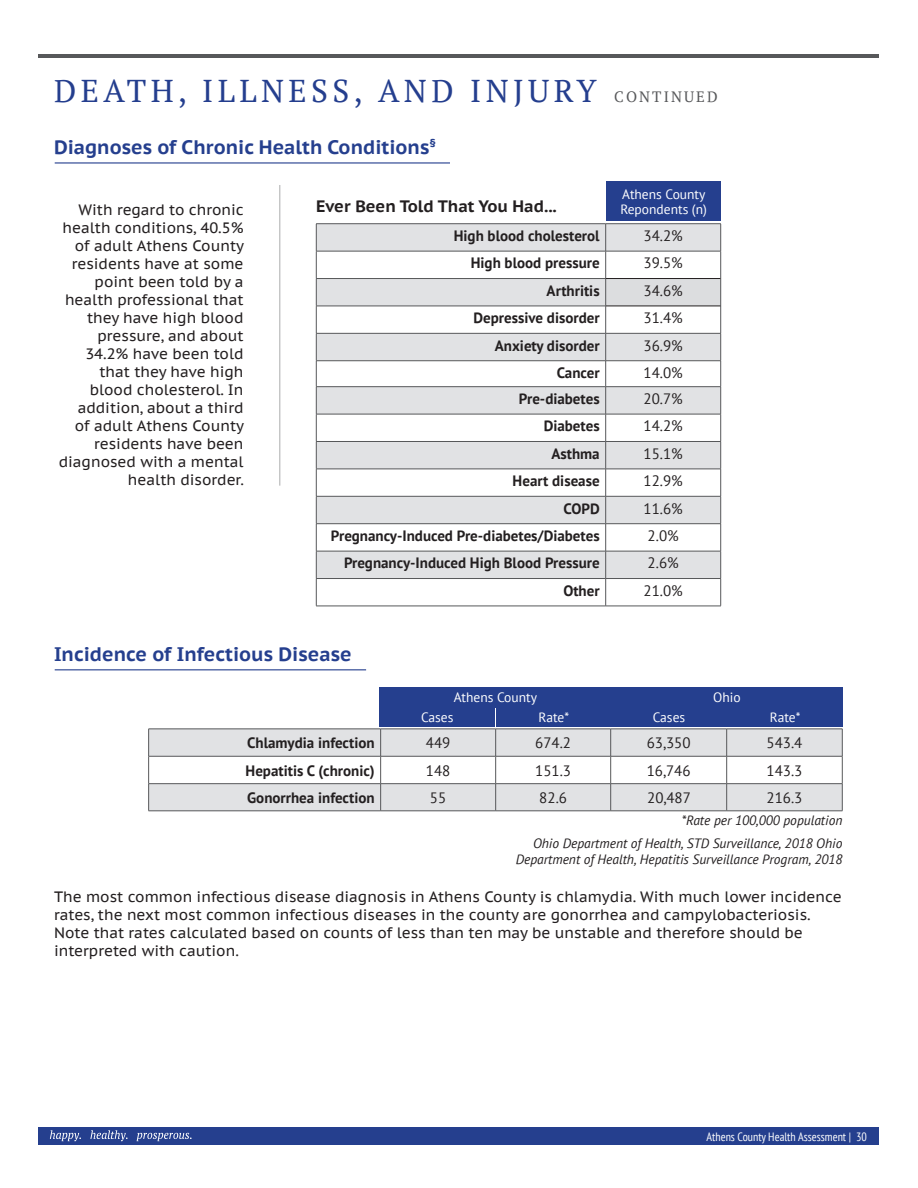
<style>
.page{position:relative;width:918px;height:1188px;background:#fff}
.page>*{position:absolute;margin:0;border:0;box-sizing:border-box;transform-origin:0 0}
.t1{font:31.5px "PT Serif";letter-spacing:.14em;color:#243e8e}
.t2{font:700 19.5px "PT Sans Caption";color:#253f8e}
.t3{font:700 16.5px "PT Sans Caption";color:#231f20}
.t4{font:15px/18px "PT Sans Caption";color:#231f20;text-align:right}
.t5{font:700 15px "PT Sans";color:#231f20}
.t6{font:15px "PT Sans";color:#231f20}
.t7{font:15px "PT Serif";letter-spacing:.14em;color:#57585a}
.t8{font:italic 13.5px/16.2px "PT Sans";color:#231f20;text-align:right}
.t9{font:13.5px/15px "PT Sans";color:#fff}
.t10{font:condensed 12px "PT Sans";color:#fff}
</style>
<div class="page">
<div style="left:39px;top:1127px;width:840px;height:18px;background:#253f8e"></div>
<svg style="left:50px;top:1130px;width:31px;height:11px"></svg>
<svg style="left:90px;top:1130px;width:38px;height:11px"></svg>
<svg style="left:137px;top:1133px;width:55px;height:8px"></svg>
<hr style="left:39px;top:54px;width:840px;height:4px;background:#57585a">
<hr style="left:55px;top:162px;width:395px;height:2px;background:#253f8e">
<div style="left:606px;top:181px;width:115px;height:40px;background:#253f8e"></div>
<svg style="left:317px;top:224px;width:403px;height:354px;fill:#e1e2e4"></svg>
<div style="left:606px;top:279px;width:115px;height:27px;background:#dcdddf"></div>
<hr style="left:316px;top:223px;width:290px;height:1px;background:#57585a">
<hr style="left:606px;top:223px;width:115px;height:1px;background:#57585a">
<hr style="left:316px;top:333px;width:290px;height:1px;background:#57585a">
<hr style="left:606px;top:333px;width:115px;height:1px;background:#57585a">
<hr style="left:316px;top:360px;width:290px;height:1px;background:#57585a">
<hr style="left:606px;top:360px;width:115px;height:1px;background:#57585a">
<hr style="left:316px;top:386px;width:290px;height:1px;background:#57585a">
<hr style="left:606px;top:386px;width:115px;height:1px;background:#57585a">
<hr style="left:316px;top:414px;width:290px;height:1px;background:#57585a">
<hr style="left:606px;top:414px;width:115px;height:1px;background:#57585a">
<hr style="left:316px;top:441px;width:290px;height:1px;background:#57585a">
<hr style="left:606px;top:441px;width:115px;height:1px;background:#57585a">
<hr style="left:316px;top:469px;width:290px;height:1px;background:#57585a">
<hr style="left:606px;top:469px;width:115px;height:1px;background:#57585a">
<hr style="left:316px;top:496px;width:290px;height:1px;background:#57585a">
<hr style="left:606px;top:496px;width:115px;height:1px;background:#57585a">
<hr style="left:316px;top:523px;width:290px;height:1px;background:#57585a">
<hr style="left:606px;top:523px;width:115px;height:1px;background:#57585a">
<hr style="left:316px;top:551px;width:290px;height:1px;background:#57585a">
<hr style="left:606px;top:551px;width:115px;height:1px;background:#57585a">
<hr style="left:316px;top:578px;width:290px;height:1px;background:#57585a">
<hr style="left:606px;top:578px;width:115px;height:1px;background:#57585a">
<svg style="left:605px;top:224px;width:1px;height:382px"></svg>
<hr style="left:316px;top:606px;width:290px;height:1px;background:#57585a">
<hr style="left:606px;top:606px;width:115px;height:1px;background:#57585a">
<hr style="left:316px;top:251px;width:290px;height:1px;background:#57585a">
<hr style="left:606px;top:251px;width:115px;height:1px;background:#57585a">
<hr style="left:316px;top:278px;width:290px;height:1px;background:#57585a">
<svg style="left:316px;top:224px;width:1px;height:382px"></svg>
<svg style="left:720px;top:224px;width:1px;height:382px"></svg>
<hr style="left:316px;top:306px;width:290px;height:1px;background:#57585a">
<hr style="left:606px;top:278px;width:115px;height:1px;background:#231f20">
<hr style="left:606px;top:306px;width:115px;height:1px;background:#231f20">
<hr style="left:279px;top:185px;width:1px;height:301px;background:#57585a">
<svg style="left:149px;top:730px;width:693px;height:81px;fill:#e1e2e4"></svg>
<hr style="left:148px;top:729px;width:233px;height:1px;background:#57585a">
<hr style="left:381px;top:729px;width:115px;height:1px;background:#57585a">
<hr style="left:496px;top:729px;width:115px;height:1px;background:#57585a">
<hr style="left:611px;top:729px;width:116px;height:1px;background:#57585a">
<hr style="left:727px;top:729px;width:115px;height:1px;background:#57585a">
<hr style="left:148px;top:756px;width:233px;height:1px;background:#57585a">
<hr style="left:381px;top:756px;width:115px;height:1px;background:#57585a">
<hr style="left:496px;top:756px;width:115px;height:1px;background:#57585a">
<hr style="left:611px;top:756px;width:116px;height:1px;background:#57585a">
<hr style="left:727px;top:756px;width:115px;height:1px;background:#57585a">
<hr style="left:148px;top:783px;width:233px;height:1px;background:#57585a">
<svg style="left:148px;top:729px;width:1px;height:82px"></svg>
<hr style="left:381px;top:783px;width:115px;height:1px;background:#57585a">
<svg style="left:380px;top:729px;width:1px;height:82px"></svg>
<hr style="left:496px;top:783px;width:115px;height:1px;background:#57585a">
<svg style="left:495px;top:729px;width:1px;height:82px"></svg>
<hr style="left:611px;top:783px;width:116px;height:1px;background:#57585a">
<svg style="left:610px;top:729px;width:1px;height:82px"></svg>
<hr style="left:727px;top:783px;width:115px;height:1px;background:#57585a">
<svg style="left:726px;top:729px;width:1px;height:82px"></svg>
<svg style="left:842px;top:729px;width:1px;height:82px"></svg>
<hr style="left:148px;top:811px;width:233px;height:1px;background:#57585a">
<hr style="left:381px;top:811px;width:115px;height:1px;background:#57585a">
<hr style="left:496px;top:811px;width:115px;height:1px;background:#57585a">
<hr style="left:611px;top:811px;width:116px;height:1px;background:#57585a">
<hr style="left:727px;top:811px;width:115px;height:1px;background:#57585a">
<hr style="left:55px;top:669px;width:311px;height:1px;background:#253f8e">
<div style="left:380px;top:687px;width:231px;height:20px;background:#253f8e"></div>
<div style="left:380px;top:708px;width:115px;height:19px;background:#253f8e"></div>
<div style="left:496px;top:708px;width:115px;height:19px;background:#253f8e"></div>
<div style="left:611px;top:687px;width:231px;height:20px;background:#253f8e"></div>
<div style="left:611px;top:708px;width:116px;height:19px;background:#253f8e"></div>
<div style="left:727px;top:708px;width:115px;height:19px;background:#253f8e"></div>
<p class="t1" style="left:54px;top:70px;width:544px">DEATH, ILLNESS, AND INJURY</p>
<p class="t7" style="left:614px;top:87px;width:105px">CONTINUED</p>
<p class="t2" style="left:54px;top:134px;width:384px">Diagnoses of Chronic Health Conditions<sup>§</sup></p>
<p class="t4" style="left:59px;top:200px;width:187px">With regard to chronic health conditions, 40.5% of adult Athens County residents have at some point been told by a health professional that they have high blood pressure, and about<br>34.2% have been told that they have high blood cholesterol. In addition, about a third<br>of adult Athens County residents have been diagnosed with a mental health disorder.</p>
<p class="t3" style="left:316px;top:195px;width:242px">Ever Been Told That You Had...</p>
<p class="t9" style="left:620px;top:186px;width:88px">Athens County<br>Repondents (n)</p>
<p class="t5" style="left:454px;top:226px;width:147px">High blood cholesterol</p>
<p class="t6" style="left:644px;top:226px;width:41px">34.2%</p>
<p class="t5" style="left:471px;top:253px;width:130px">High blood pressure</p>
<p class="t6" style="left:644px;top:253px;width:41px">39.5%</p>
<p class="t5" style="left:547px;top:281px;width:55px">Arthritis</p>
<p class="t6" style="left:644px;top:281px;width:41px">34.6%</p>
<p class="t5" style="left:473px;top:308px;width:128px">Depressive disorder</p>
<p class="t6" style="left:644px;top:308px;width:41px">31.4%</p>
<p class="t5" style="left:495px;top:335px;width:106px">Anxiety disorder</p>
<p class="t6" style="left:644px;top:336px;width:41px">36.9%</p>
<p class="t5" style="left:557px;top:363px;width:44px">Cancer</p>
<p class="t6" style="left:644px;top:363px;width:41px">14.0%</p>
<p class="t5" style="left:519px;top:389px;width:82px">Pre-diabetes</p>
<p class="t6" style="left:644px;top:389px;width:41px">20.7%</p>
<p class="t5" style="left:544px;top:416px;width:57px">Diabetes</p>
<p class="t6" style="left:644px;top:416px;width:41px">14.2%</p>
<p class="t5" style="left:551px;top:444px;width:50px">Asthma</p>
<p class="t6" style="left:644px;top:444px;width:41px">15.1%</p>
<p class="t5" style="left:513px;top:471px;width:89px">Heart disease</p>
<p class="t6" style="left:644px;top:471px;width:41px">12.9%</p>
<p class="t5" style="left:564px;top:498px;width:38px">COPD</p>
<p class="t6" style="left:644px;top:499px;width:41px">11.6%</p>
<p class="t5" style="left:331px;top:526px;width:270px">Pregnancy-Induced Pre-diabetes/Diabetes</p>
<p class="t6" style="left:648px;top:526px;width:33px">2.0%</p>
<p class="t5" style="left:344px;top:553px;width:257px">Pregnancy-Induced High Blood Pressure</p>
<p class="t6" style="left:648px;top:553px;width:33px">2.6%</p>
<p class="t5" style="left:563px;top:581px;width:38px">Other</p>
<p class="t6" style="left:644px;top:581px;width:41px">21.0%</p>
<p class="t2" style="left:54px;top:641px;width:299px">Incidence of Infectious Disease</p>
<p class="t9" style="left:454px;top:690px;width:85px">Athens County</p>
<p class="t9" style="left:421px;top:710px;width:34px">Cases</p>
<p class="t9" style="left:539px;top:710px;width:32px">Rate*</p>
<p class="t9" style="left:713px;top:690px;width:29px">Ohio</p>
<p class="t9" style="left:653px;top:710px;width:34px">Cases</p>
<p class="t9" style="left:770px;top:710px;width:32px">Rate*</p>
<p class="t5" style="left:247px;top:733px;width:129px">Chlamydia infection</p>
<p class="t6" style="left:426px;top:733px;width:26px">449</p>
<p class="t6" style="left:535px;top:733px;width:37px">674.2</p>
<p class="t6" style="left:647px;top:733px;width:45px">63,350</p>
<p class="t6" style="left:767px;top:733px;width:37px">543.4</p>
<p class="t5" style="left:246px;top:760px;width:131px">Hepatitis C (chronic)</p>
<p class="t6" style="left:426px;top:761px;width:26px">148</p>
<p class="t6" style="left:535px;top:761px;width:37px">151.3</p>
<p class="t6" style="left:647px;top:761px;width:45px">16,746</p>
<p class="t6" style="left:767px;top:761px;width:37px">143.3</p>
<p class="t5" style="left:247px;top:788px;width:129px">Gonorrhea infection</p>
<p class="t6" style="left:430px;top:788px;width:18px">55</p>
<p class="t6" style="left:539px;top:788px;width:29px">82.6</p>
<p class="t6" style="left:647px;top:788px;width:45px">20,487</p>
<p class="t6" style="left:767px;top:788px;width:37px">216.3</p>
<p class="t8" style="left:682px;top:812px;width:162px">*Rate per 100,000 population</p>
<p class="t8" style="left:516px;top:835px;width:328px">Ohio Department of Health, STD Surveillance, 2018 Ohio<br>Department of Health, Hepatitis Surveillance Program, 2018</p>
<p class="t4" style="left:54px;top:888px;width:789px;text-align:left">The most common infectious disease diagnosis in Athens County is chlamydia. With much lower incidence rates, the next most common infectious diseases in the county are gonorrhea and campylobacteriosis.<br>Note that rates calculated based on counts of less than ten may be unstable and therefore should be interpreted with caution.</p>
<p class="t10" style="left:707px;top:1129px;width:162px">Athens County Health Assessment | 30</p>
</div>
